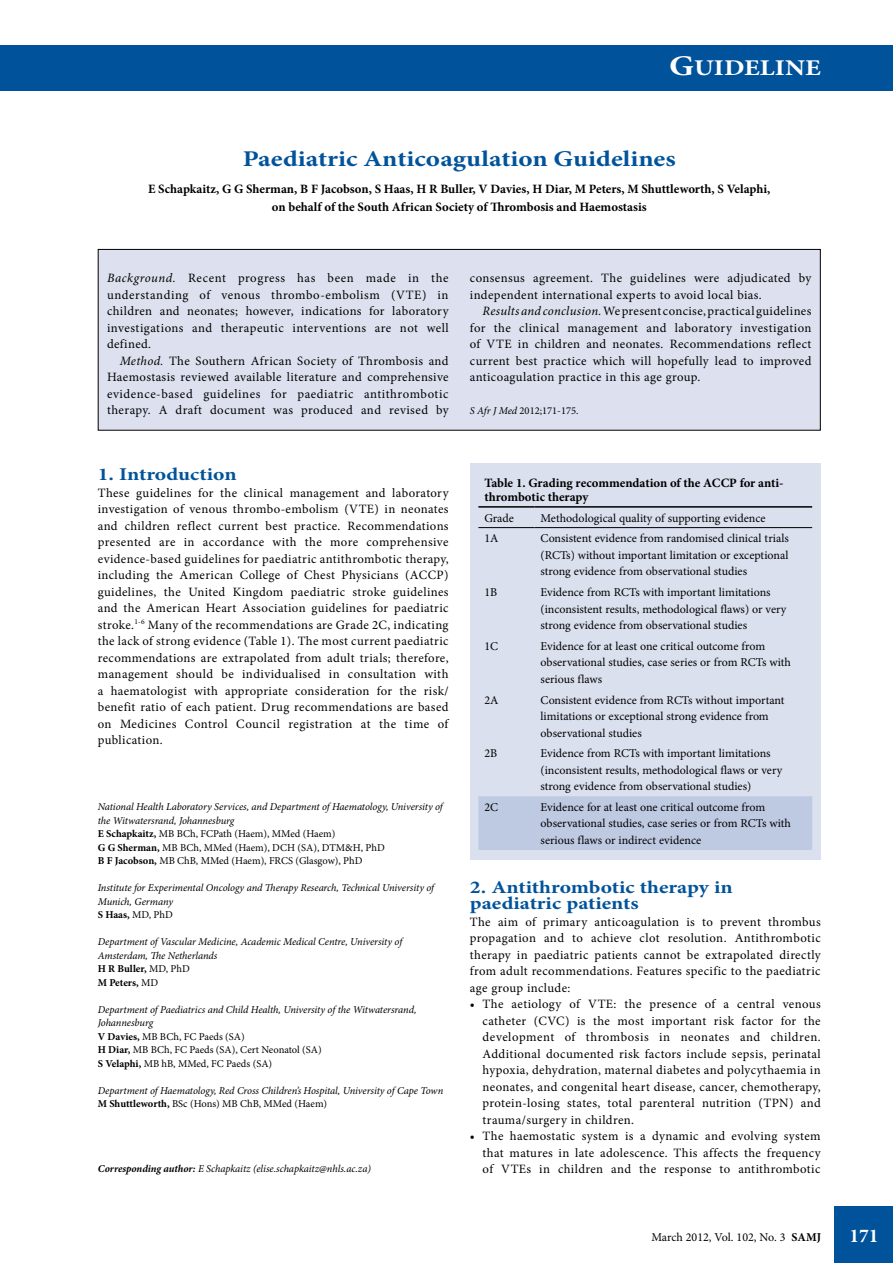
<style>
.page{position:relative;width:893px;height:1263px;background:#fff}
.page>*{position:absolute;margin:0;border:0;box-sizing:border-box;transform-origin:0 0}
.t1{font:700 22.5px "Minion Pro";color:#00539b;scale:1.2 1}
.t2{font:700 22.5px "Minion Pro";color:#fff;scale:1.2 1}
.t3{font:700 19.5px "Minion Pro";color:#fff}
.t4{font:700 18px/16.5px "Minion Pro";letter-spacing:-.005em;color:#00539b;scale:1.2 1}
.t5{font:12.75px/16.5px "Minion Pro";letter-spacing:.03em;color:#000;text-align:justify}
.t6{font:700 12.75px/18px "Minion Pro";color:#000;text-align:center}
.t7{font:12px/16.5px "Minion Pro";color:#000}
.t8{font:italic 10.5px/13.5px "Minion Pro";letter-spacing:-.01em;color:#000}
.t9{font:10.5px "Minion Pro";color:#000}
.s1{font-size:28.5px}
.s2{font-style:italic}
.s3{font-weight:700;font-style:normal}
.s4{font-style:normal}
.s5{font-weight:700}
</style>
<div class="page">
<div style="left:834px;top:1206px;width:59px;height:57px;background:#00539b"></div>
<div style="left:0;top:45px;width:893px;height:45px;background:#00539b"></div>
<div style="left:98px;top:249px;width:722px;height:181px;background:#dde1ef"></div>
<div style="left:98px;top:249px;width:723px;height:182px;border:1px solid #000"></div>
<div style="left:470px;top:464px;width:351px;height:396px;background:#dbe0ee"></div>
<div style="left:478px;top:796px;width:334px;height:54px;background:#bec9e2"></div>
<hr style="left:478px;top:506px;width:56px;height:2px;background:#000">
<hr style="left:534px;top:506px;width:278px;height:2px;background:#000">
<hr style="left:478px;top:527px;width:56px;height:1px;background:#000">
<hr style="left:534px;top:527px;width:278px;height:1px;background:#000">
<h1 class="t2" style="left:669px;top:52px;width:128px"><span class="s1">G</span>UIDELINE</h1>
<h1 class="t1" style="left:243px;top:143px;width:362px">Paediatric Anticoagulation Guidelines</h1>
<p class="t6" style="left:148px;top:180px;width:624px">E Schapkaitz, G G Sherman, B F Jacobson, S Haas, H R Buller, V Davies, H Diar, M Peters, M Shuttleworth, S Velaphi, on behalf of the South African Society of Thrombosis and Haemostasis</p>
<p class="t5" style="left:107px;top:270px;width:343px"><span class="s2">Background.</span> Recent progress has been made in the understanding of venous thrombo-embolism (VTE) in children and neonates; however, indications for laboratory investigations and therapeutic interventions are not well defined.</p>
<p class="t5" style="left:107px;top:352px;width:343px;text-indent:13px"><span class="s2">Method.</span> The Southern African Society of Thrombosis and Haemostasis reviewed available literature and comprehensive evidence-based guidelines for paediatric antithrombotic therapy. A draft document was produced and revised by</p>
<h3 class="t4" style="left:98px;top:466px;width:117px">1. Introduction</h3>
<p class="t5" style="left:98px;top:484px;width:352px">These guidelines for the clinical management and laboratory investigation of venous thrombo-embolism (VTE) in neonates and children reflect current best practice. Recommendations presented are in accordance with the more comprehensive evidence-based guidelines for paediatric antithrombotic therapy, including the American College of Chest Physicians (ACCP) guidelines, the United Kingdom paediatric stroke guidelines and the American Heart Association guidelines for paediatric stroke.<sup>1-6</sup> Many of the recommendations are Grade 2C, indicating the lack of strong evidence (Table 1). The most current paediatric recommendations are extrapolated from adult trials; therefore, management should be individualised in consultation with a haematologist with appropriate consideration for the risk/ benefit ratio of each patient. Drug recommendations are based on Medicines Control Council registration at the time of publication.</p>
<p class="t8" style="left:98px;top:800px;width:346px">National Health Laboratory Services, and Department of Haematology, University of the Witwatersrand, Johannesburg<br><span class="s3">E Schapkaitz,</span> <span class="s4">MB BCh, FCPath (Haem), MMed (Haem)<br></span><span class="s3">G G Sherman,</span> <span class="s4">MB BCh, MMed (Haem), DCH (SA), DTM&amp;H, PhD<br></span><span class="s3">B F Jacobson,</span> <span class="s4">MB ChB, MMed (Haem), FRCS (Glasgow), PhD</span></p>
<p class="t8" style="left:98px;top:881px;width:338px">Institute for Experimental Oncology and Therapy Research, Technical University of<br>Munich, Germany<br><span class="s3">S Haas,</span> <span class="s4">MD, PhD</span></p>
<p class="t8" style="left:98px;top:935px;width:306px">Department of Vascular Medicine, Academic Medical Centre, University of Amsterdam, The Netherlands<br><span class="s3">H R Buller,</span> <span class="s4">MD, PhD<br></span><span class="s3">M Peters,</span> <span class="s4">MD</span></p>
<p class="t8" style="left:98px;top:1002px;width:320px">Department of Paediatrics and Child Health, University of the Witwatersrand, Johannesburg<br><span class="s3">V Davies,</span> <span class="s4">MB BCh, FC Paeds (SA)<br></span><span class="s3">H Diar,</span> <span class="s4">MB BCh, FC Paeds (SA), Cert Neonatol (SA)<br></span><span class="s3">S Velaphi,</span> <span class="s4">MB hB, MMed, FC Paeds (SA)</span></p>
<p class="t8" style="left:98px;top:1083px;width:347px">Department of Haematology, Red Cross Children’s Hospital, University of Cape Town<br><span class="s3">M Shuttleworth,</span> <span class="s4">BSc (Hons) MB ChB, MMed (Haem)</span></p>
<p class="t8" style="left:98px;top:1161px;width:275px"><span class="s5">Corresponding author:</span> E Schapkaitz (elise.schapkaitz@nhls.ac.za)</p>
<p class="t5" style="left:470px;top:270px;width:343px">consensus agreement. The guidelines were adjudicated by independent international experts to avoid local bias.</p>
<p class="t5" style="left:470px;top:303px;width:343px;text-indent:13px"><span class="s2">Results and conclusion.</span> We present concise, practical guidelines for the clinical management and laboratory investigation of VTE in children and neonates. Recommendations reflect current best practice which will hopefully lead to improved anticoagulation practice in this age group.</p>
<p class="t9" style="left:470px;top:404px;width:110px"><span class="s2">S Afr J Med</span> 2012;171-175.</p>
<p class="t6" style="left:484px;top:476px;width:301px;line-height:13.5px;text-align:left">Table 1. Grading recommendation of the ACCP for anti&shy;thrombotic therapy</p>
<p class="t7" style="left:484px;top:510px;width:31px">Grade</p>
<p class="t7" style="left:540px;top:510px;width:227px">Methodological quality of supporting evidence</p>
<p class="t7" style="left:484px;top:530px;width:16px">1A</p>
<p class="t7" style="left:540px;top:530px;width:250px;text-align:justify">Consistent evidence from randomised clinical trials (RCTs) without important limitation or exceptional strong evidence from observational studies</p>
<p class="t7" style="left:484px;top:584px;width:14px">1B</p>
<p class="t7" style="left:540px;top:584px;width:247px">Evidence from RCTs with important limitations (inconsistent results, methodological flaws) or very strong evidence from observational studies</p>
<p class="t7" style="left:484px;top:638px;width:15px">1C</p>
<p class="t7" style="left:540px;top:638px;width:252px">Evidence for at least one critical outcome from observational studies, case series or from RCTs with serious flaws</p>
<p class="t7" style="left:484px;top:691px;width:16px">2A</p>
<p class="t7" style="left:540px;top:691px;width:246px">Consistent evidence from RCTs without important limitations or exceptional strong evidence from observational studies</p>
<p class="t7" style="left:484px;top:745px;width:14px">2B</p>
<p class="t7" style="left:540px;top:745px;width:243px">Evidence from RCTs with important limitations (inconsistent results, methodological flaws or very strong evidence from observational studies)</p>
<p class="t7" style="left:484px;top:799px;width:15px">2C</p>
<p class="t7" style="left:540px;top:799px;width:252px">Evidence for at least one critical outcome from observational studies, case series or from RCTs with serious flaws or indirect evidence</p>
<h3 class="t4" style="left:470px;top:878px;width:220px">2. Antithrombotic therapy in paediatric patients</h3>
<p class="t5" style="left:470px;top:913px;width:352px">The aim of primary anticoagulation is to prevent thrombus propagation and to achieve clot resolution. Antithrombotic therapy in paediatric patients cannot be extrapolated directly from adult recommendations. Features specific to the paediatric age group include:</p>
<p class="t5" style="left:483px;top:996px;width:340px;text-indent:-13px">• The aetiology of VTE: the presence of a central venous catheter (CVC) is the most important risk factor for the development of thrombosis in neonates and children.<br>Additional documented risk factors include sepsis, perinatal hypoxia, dehydration, maternal diabetes and polycythaemia in neonates, and congenital heart disease, cancer, chemotherapy, protein-losing states, total parenteral nutrition (TPN) and trauma/surgery in children.</p>
<p class="t5" style="left:483px;top:1128px;width:340px;text-indent:-13px">• The haemostatic system is a dynamic and evolving system that matures in late adolescence. This affects the frequency of VTEs in children and the response to antithrombotic</p>
<p class="t7" style="left:651px;top:1229px;width:171px">March 2012, Vol. 102, No. 3 <span class="s5">SAMJ</span></p>
<h2 class="t3" style="left:849px;top:1222px;width:31px">171</h2>
</div>
